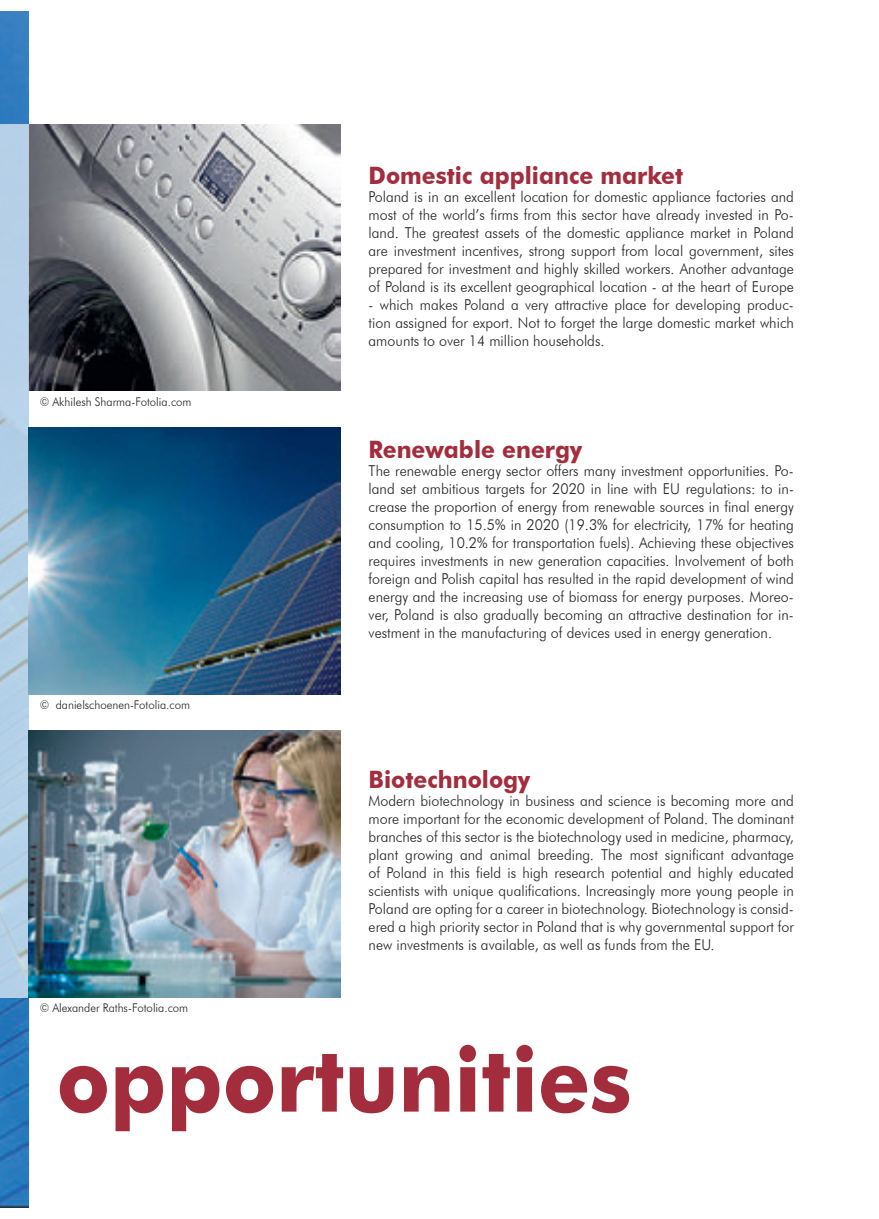
<style>
.page{position:relative;width:879px;height:1219px;background:#fff}
.page>*{position:absolute;margin:0;border:0;box-sizing:border-box;transform-origin:0 0}
.t1{font:700 90px "Futura BT";color:#a32d3d;scale:.95 1}
.t2{font:700 24px "Futura BT";color:#a32d3d;scale:.95 1}
.t3{font:300 15px/18px "Futura BT";color:#231f20;text-align:justify;scale:.95 1}
.t4{font:300 12px "Futura BT";color:#231f20;scale:.95 1}
</style>
<div class="page">
<img style="left:0;top:11px;width:28px;height:1197px">
<img style="left:28px;top:125px;width:312px;height:266px">
<img style="left:0;top:125px;width:28px;height:873px">
<img style="left:28px;top:428px;width:312px;height:266px">
<img style="left:28px;top:730px;width:312px;height:267px">
<p class="t4" style="left:40px;top:394px;width:161px">© Akhilesh Sharma-Fotolia.com</p>
<p class="t4" style="left:40px;top:697px;width:160px">© danielschoenen-Fotolia.com</p>
<p class="t4" style="left:40px;top:1000px;width:158px">© Alexander Raths-Fotolia.com</p>
<h2 class="t2" style="left:369px;top:161px;width:333px">Domestic appliance market</h2>
<p class="t3" style="left:369px;top:188px;width:449px">Poland is in an excellent location for domestic appliance factories and most of the world’s firms from this sector have already invested in Po&shy;land. The greatest assets of the domestic appliance market in Poland are investment incentives, strong support from local government, sites prepared for investment and highly skilled workers. Another advantage of Poland is its excellent geographical location - at the heart of Europe</p>
<p class="t3" style="left:369px;top:296px;width:449px">- which makes Poland a very attractive place for developing produc&shy;tion assigned for export. Not to forget the large domestic market which amounts to over 14 million households.</p>
<h2 class="t2" style="left:369px;top:435px;width:226px">Renewable energy</h2>
<p class="t3" style="left:369px;top:461px;width:449px">The renewable energy sector offers many investment opportunities. Po&shy;land set ambitious targets for 2020 in line with EU regulations: to in&shy;crease the proportion of energy from renewable sources in final energy consumption to 15.5% in 2020 (19.3% for electricity, 17% for heating and cooling, 10.2% for transportation fuels). Achieving these objectives requires investments in new generation capacities. Involvement of both foreign and Polish capital has resulted in the rapid development of wind energy and the increasing use of biomass for energy purposes. Moreo&shy;ver, Poland is also gradually becoming an attractive destination for in&shy;vestment in the manufacturing of devices used in energy generation.</p>
<h2 class="t2" style="left:369px;top:765px;width:172px">Biotechnology</h2>
<p class="t3" style="left:369px;top:791px;width:449px">Modern biotechnology in business and science is becoming more and more important for the economic development of Poland. The dominant branches of this sector is the biotechnology used in medicine, pharmacy, plant growing and animal breeding. The most significant advantage of Poland in this field is high research potential and highly educated scientists with unique qualifications. Increasingly more young people in Poland are opting for a career in biotechnology. Biotechnology is consid&shy;ered a high priority sector in Poland that is why governmental support for new investments is available, as well as funds from the EU.</p>
<h1 class="t1" style="left:57px;top:1025px;width:606px">opportunities</h1>
</div>
